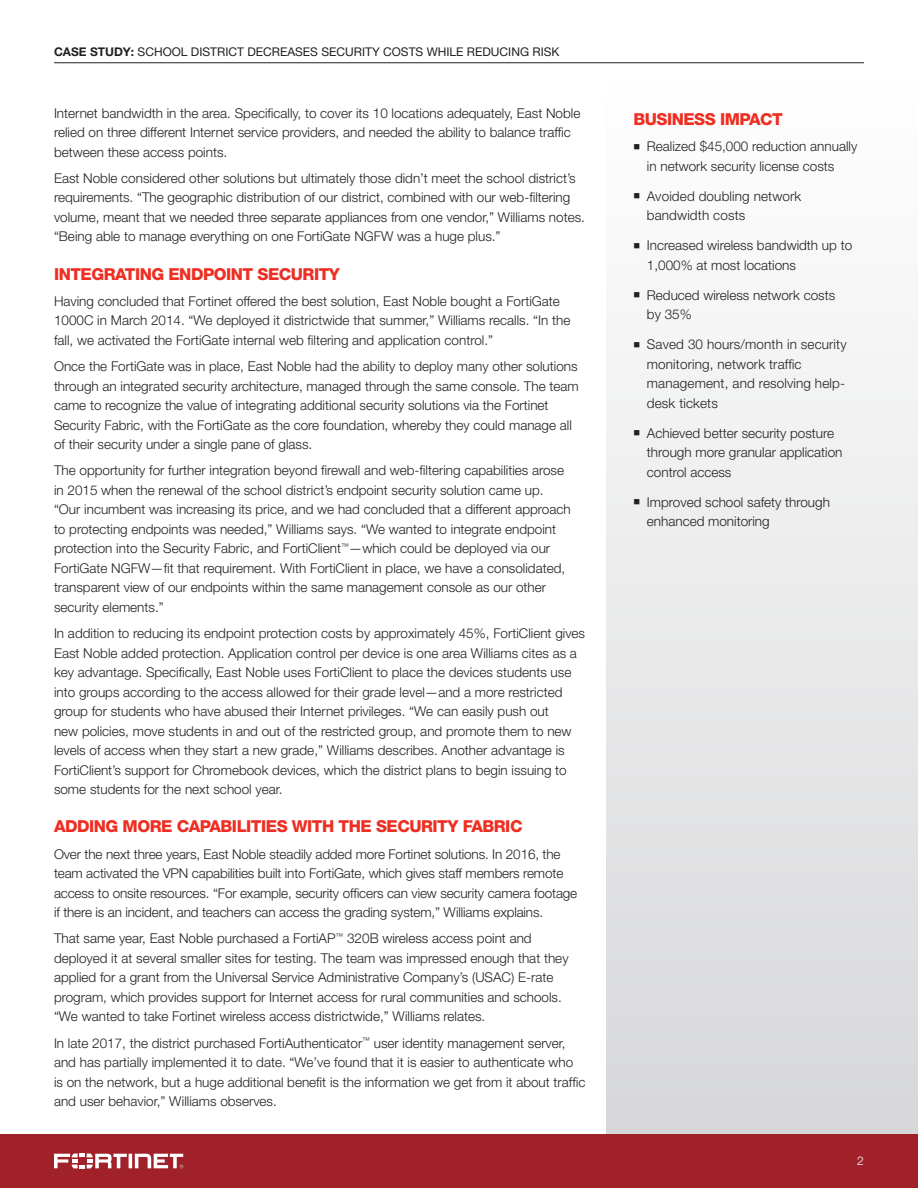
<style>
.page{position:relative;width:918px;height:1188px;background:#fff}
.page>*{position:absolute;margin:0;border:0;box-sizing:border-box;transform-origin:0 0}
.Body_Copy_SUBHEAD__R{font:800 16.5px "Helvetica Neue LT Pro";letter-spacing:-.03em;color:#ee2e22}
.SIDEBAR_SUBHEAD__RED{font:800 16.5px "Helvetica Neue LT Pro";letter-spacing:-.03em;color:#ee2e22}
.Body_Copy{font:300 13.5px/19.5px "Helvetica Neue LT Pro";color:#231f20}
.t1{font:12px "Helvetica Neue LT Pro";color:#231f20}
.t2{font:300 12px "Helvetica Neue LT Pro";color:#fff}
.s1{font-weight:700}
</style>
<div class="page">
<div style="left:0;top:1134px;width:918px;height:54px;background:#a02129"></div>
<svg style="left:54px;top:1154px;width:129px;height:14px"></svg>
<hr style="left:54px;top:63px;width:810px;height:1px;background:#231f20">
<div style="left:606px;top:77px;width:312px;height:1057px;background:linear-gradient(to bottom,#fff,#d6d7d9)"></div>
<p class="t1" style="left:54px;top:44px;width:507px"><span class="s1">CASE STUDY:</span> SCHOOL DISTRICT DECREASES SECURITY COSTS WHILE REDUCING RISK</p>
<p class="Body_Copy" style="left:54px;top:103px;width:528px">Internet bandwidth in the area. Specifically, to cover its 10 locations adequately, East Noble relied on three different Internet service providers, and needed the ability to balance traffic between these access points.</p>
<p class="Body_Copy" style="left:54px;top:168px;width:532px">East Noble considered other solutions but ultimately those didn’t meet the school district’s requirements. “The geographic distribution of our district, combined with our web-filtering volume, meant that we needed three separate appliances from one vendor,” Williams notes. “Being able to manage everything on one FortiGate NGFW was a huge plus.”</p>
<p class="Body_Copy_SUBHEAD__R" style="left:54px;top:264px;width:287px">INTEGRATING ENDPOINT SECURITY</p>
<p class="Body_Copy" style="left:54px;top:291px;width:518px">Having concluded that Fortinet offered the best solution, East Noble bought a FortiGate<br>1000C in March 2014. “We deployed it districtwide that summer,” Williams recalls. “In the fall, we activated the FortiGate internal web filtering and application control.”</p>
<p class="Body_Copy" style="left:54px;top:356px;width:526px">Once the FortiGate was in place, East Noble had the ability to deploy many other solutions through an integrated security architecture, managed through the same console. The team came to recognize the value of integrating additional security solutions via the Fortinet Security Fabric, with the FortiGate as the core foundation, whereby they could manage all of their security under a single pane of glass.</p>
<p class="Body_Copy" style="left:54px;top:461px;width:518px">The opportunity for further integration beyond firewall and web-filtering capabilities arose in 2015 when the renewal of the school district’s endpoint security solution came up. “Our incumbent was increasing its price, and we had concluded that a different approach to protecting endpoints was needed,” Williams says. “We wanted to integrate endpoint protection into the Security Fabric, and FortiClient<sup>™</sup>—which could be deployed via our FortiGate NGFW—fit that requirement. With FortiClient in place, we have a consolidated, transparent view of our endpoints within the same management console as our other security elements.”</p>
<p class="Body_Copy" style="left:54px;top:623px;width:533px">In addition to reducing its endpoint protection costs by approximately 45%, FortiClient gives East Noble added protection. Application control per device is one area Williams cites as a key advantage. Specifically, East Noble uses FortiClient to place the devices students use into groups according to the access allowed for their grade level—and a more restricted group for students who have abused their Internet privileges. “We can easily push out<br>new policies, move students in and out of the restricted group, and promote them to new levels of access when they start a new grade,” Williams describes. Another advantage is FortiClient’s support for Chromebook devices, which the district plans to begin issuing to some students for the next school year.</p>
<p class="Body_Copy_SUBHEAD__R" style="left:54px;top:817px;width:470px">ADDING MORE CAPABILITIES WITH THE SECURITY FABRIC</p>
<p class="Body_Copy" style="left:54px;top:844px;width:525px">Over the next three years, East Noble steadily added more Fortinet solutions. In 2016, the team activated the VPN capabilities built into FortiGate, which gives staff members remote access to onsite resources. “For example, security officers can view security camera footage if there is an incident, and teachers can access the grading system,” Williams explains.</p>
<p class="Body_Copy" style="left:54px;top:929px;width:516px">That same year, East Noble purchased a FortiAP<sup>™</sup> 320B wireless access point and deployed it at several smaller sites for testing. The team was impressed enough that they applied for a grant from the Universal Service Administrative Company’s (USAC) E-rate program, which provides support for Internet access for rural communities and schools. “We wanted to take Fortinet wireless access districtwide,” Williams relates.</p>
<p class="Body_Copy" style="left:54px;top:1033px;width:533px">In late 2017, the district purchased FortiAuthenticator<sup>™</sup> user identity management server, and has partially implemented it to date. “We’ve found that it is easier to authenticate who is on the network, but a huge additional benefit is the information we get from it about traffic and user behavior,” Williams observes.</p>
<p class="SIDEBAR_SUBHEAD__RED" style="left:633px;top:109px;width:151px">BUSINESS IMPACT</p>
<p class="Body_Copy" style="left:647px;top:137px;width:212px;text-indent:-14px">■ Realized $45,000 reduction annually in network security license costs</p>
<p class="Body_Copy" style="left:647px;top:186px;width:156px;text-indent:-14px">■ Avoided doubling network bandwidth costs</p>
<p class="Body_Copy" style="left:647px;top:236px;width:207px;text-indent:-14px">■ Increased wireless bandwidth up to<br>1,000% at most locations</p>
<p class="Body_Copy" style="left:647px;top:285px;width:190px;text-indent:-14px">■ Reduced wireless network costs by 35%</p>
<p class="Body_Copy" style="left:647px;top:335px;width:201px;text-indent:-14px">■ Saved 30 hours/month in security monitoring, network traffic management, and resolving help&shy;desk tickets</p>
<p class="Body_Copy" style="left:647px;top:423px;width:197px;text-indent:-14px">■ Achieved better security posture through more granular application control access</p>
<p class="Body_Copy" style="left:647px;top:492px;width:185px;text-indent:-14px">■ Improved school safety through enhanced monitoring</p>
<p class="t2" style="left:857px;top:1154px;width:8px">2</p>
</div>
